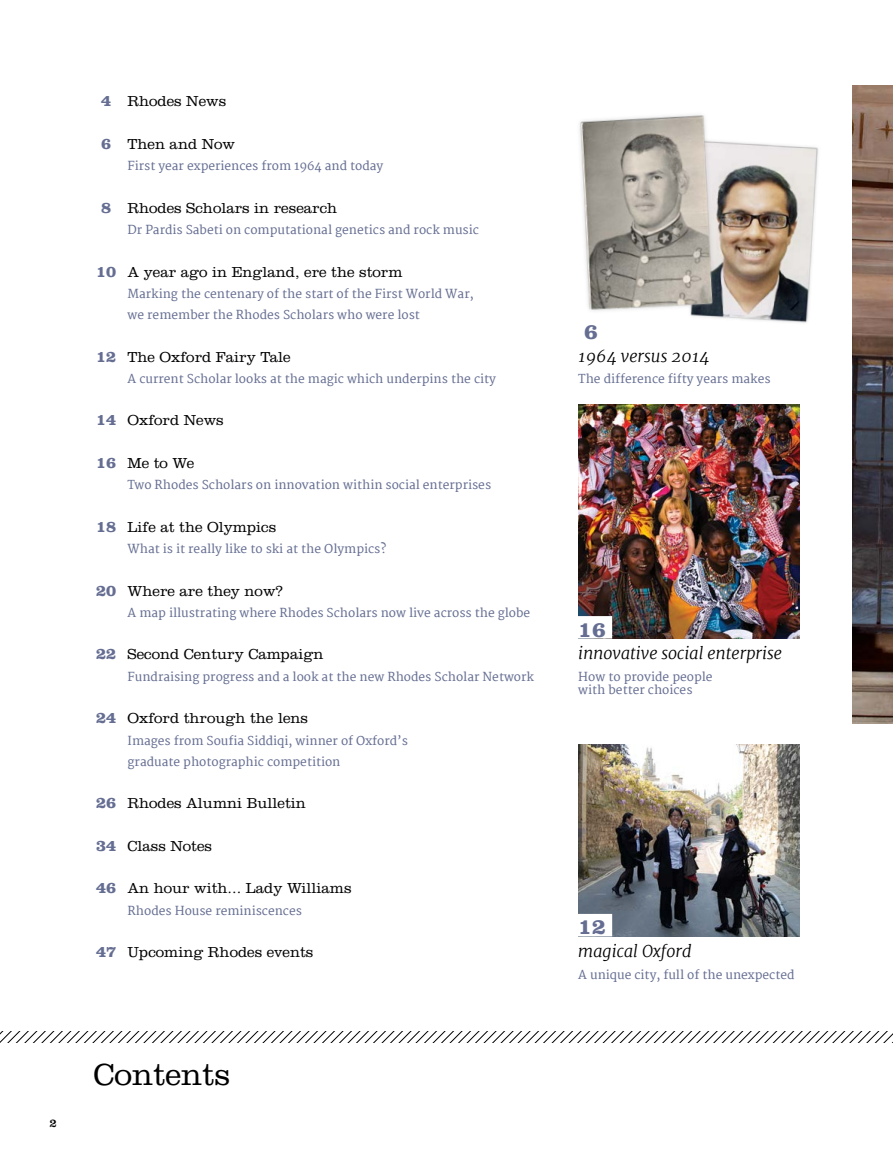
<style>
.page{position:relative;width:893px;height:1170px;background:#fff}
.page>*{position:absolute;margin:0;border:0;box-sizing:border-box;transform-origin:0 0}
.t1{font:300 31.5px "Clarendon LT Std";color:#000}
.t2{font:700 22.5px "Clarendon LT Std";color:#656e92}
.t3{font:italic 300 16.5px "Merriweather";color:#000}
.t4{font:300 15px "Clarendon LT Std";color:#000}
.t5{font:12px/21.3px "Merriweather";color:#656e92}
.t6{font:12px "Clarendon LT Std";color:#000}
.s1{font-weight:700;font-size:16.5px;color:#656e92}
</style>
<div class="page">
<img style="left:853px;top:85px;width:40px;height:638px">
<img style="left:738px;top:142px;width:81px;height:181px">
<img style="left:578px;top:744px;width:221px;height:191px">
<img style="left:578px;top:404px;width:221px;height:234px">
<div style="left:574px;top:616px;width:38px;height:22px;background:#fff"></div>
<div style="left:574px;top:913px;width:38px;height:23px;background:#fff"></div>
<svg style="left:0;top:1031px;width:892px;height:11px"></svg>
<img style="left:579px;top:115px;width:159px;height:204px">
<p class="t4" style="left:101px;top:93px;width:127px"><span class="s1">4</span> Rhodes News</p>
<p class="t4" style="left:101px;top:135px;width:135px"><span class="s1">6</span> Then and Now</p>
<p class="t5" style="left:128px;top:156px;width:257px">First year experiences from 1964 and today</p>
<p class="t4" style="left:101px;top:199px;width:237px"><span class="s1">8</span> Rhodes Scholars in research</p>
<p class="t5" style="left:128px;top:219px;width:353px">Dr Pardis Sabeti on computational genetics and rock music</p>
<p class="t4" style="left:96px;top:263px;width:308px"><span class="s1">10</span> A year ago in England, ere the storm</p>
<p class="t5" style="left:128px;top:283px;width:348px">Marking the centenary of the start of the First World War, we remember the Rhodes Scholars who were lost</p>
<p class="t4" style="left:96px;top:348px;width:196px"><span class="s1">12</span> The Oxford Fairy Tale</p>
<p class="t5" style="left:128px;top:368px;width:370px">A current Scholar looks at the magic which underpins the city</p>
<p class="t4" style="left:96px;top:412px;width:129px"><span class="s1">14</span> Oxford News</p>
<p class="t4" style="left:96px;top:454px;width:99px"><span class="s1">16</span> Me to We</p>
<p class="t5" style="left:128px;top:475px;width:365px">Two Rhodes Scholars on innovation within social enterprises</p>
<p class="t4" style="left:96px;top:518px;width:182px"><span class="s1">18</span> Life at the Olympics</p>
<p class="t5" style="left:128px;top:538px;width:260px">What is it really like to ski at the Olympics?</p>
<p class="t4" style="left:96px;top:582px;width:188px"><span class="s1">20</span> Where are they now?</p>
<p class="t5" style="left:128px;top:602px;width:404px">A map illustrating where Rhodes Scholars now live across the globe</p>
<p class="t4" style="left:96px;top:645px;width:229px"><span class="s1">22</span> Second Century Campaign</p>
<p class="t5" style="left:128px;top:666px;width:408px">Fundraising progress and a look at the new Rhodes Scholar Network</p>
<p class="t4" style="left:96px;top:709px;width:213px"><span class="s1">24</span> Oxford through the lens</p>
<p class="t5" style="left:128px;top:730px;width:282px">Images from Soufia Siddiqi, winner of Oxford’s graduate photographic competition</p>
<p class="t4" style="left:96px;top:794px;width:211px"><span class="s1">26</span> Rhodes Alumni Bulletin</p>
<p class="t4" style="left:96px;top:837px;width:117px"><span class="s1">34</span> Class Notes</p>
<p class="t4" style="left:96px;top:879px;width:257px"><span class="s1">46</span> An hour with... Lady Williams</p>
<p class="t5" style="left:128px;top:900px;width:176px">Rhodes House reminiscences</p>
<p class="t4" style="left:96px;top:943px;width:219px"><span class="s1">47</span> Upcoming Rhodes events</p>
<p class="t6" style="left:49px;top:1116px;width:9px">2</p>
<h1 class="t1" style="left:94px;top:1056px;width:138px">Contents</h1>
<h2 class="t2" style="left:584px;top:318px;width:15px">6</h2>
<h3 class="t3" style="left:578px;top:345px;width:133px">1964 versus 2014</h3>
<p class="t5" style="left:578px;top:368px;width:194px">The difference fifty years makes</p>
<h2 class="t2" style="left:578px;top:615px;width:29px">16</h2>
<h3 class="t3" style="left:578px;top:643px;width:205px">innovative social enterprise</h3>
<p class="t5" style="left:578px;top:670px;width:136px;line-height:13.5px">How to provide people with better choices</p>
<h2 class="t2" style="left:578px;top:913px;width:29px">12</h2>
<h3 class="t3" style="left:578px;top:941px;width:115px">magical Oxford</h3>
<p class="t5" style="left:578px;top:964px;width:218px">A unique city, full of the unexpected</p>
</div>
